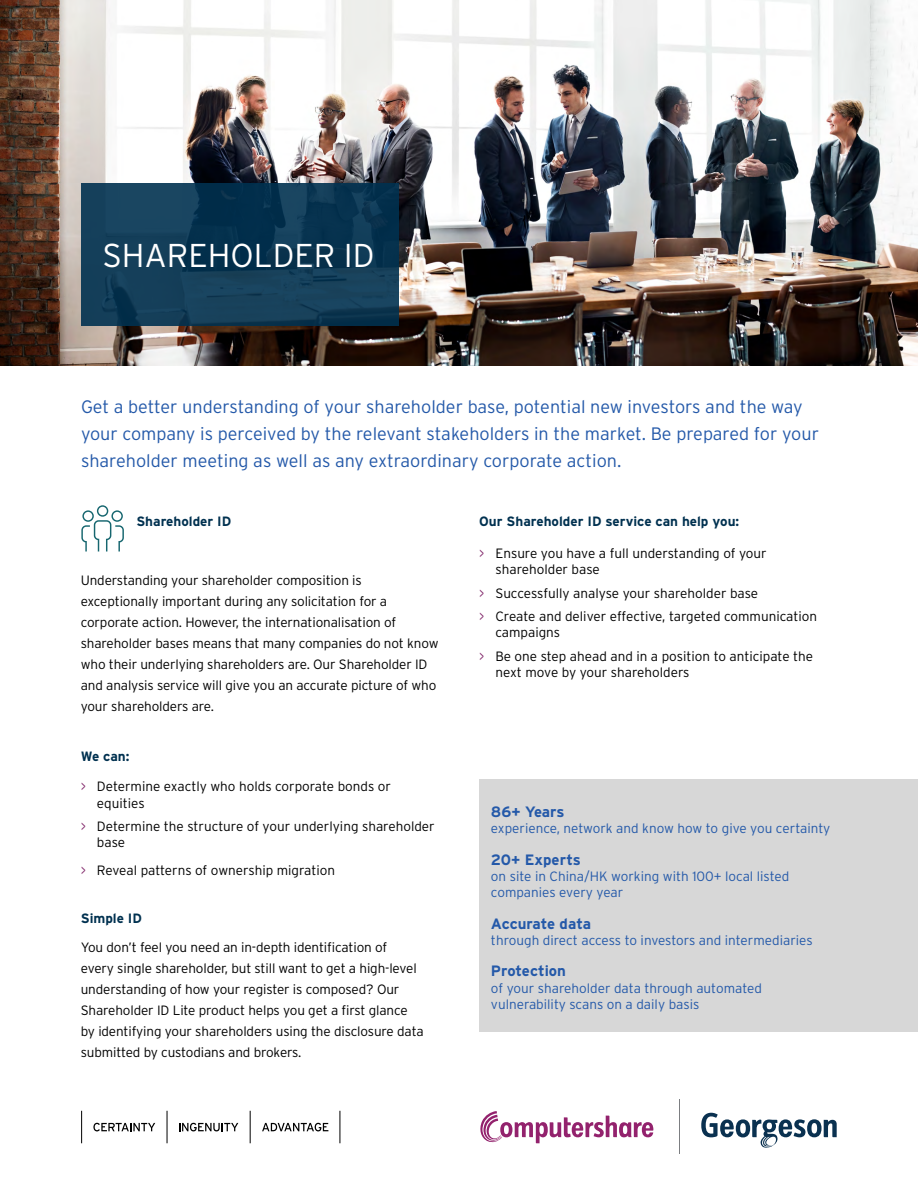
<style>
.page{position:relative;width:918px;height:1188px;background:#fff}
.page>*{position:absolute;margin:0;border:0;box-sizing:border-box;transform-origin:0 0}
.t1{font:300 33px "Interstate";color:#fff}
.t2{font:300 18px/27px "Interstate";color:#2459a9}
.t3{font:700 15px "Interstate";color:#2459a9}
.t4{font:300 13.5px/21px "Interstate";letter-spacing:-.01em;color:#000}
.t5{font:300 13.5px/16.2px "Interstate";color:#2459a9}
.t6{font:700 13.5px "Interstate";color:#003150}
.s1{color:#82286b}
</style>
<div class="page">
<div style="left:479px;top:780px;width:439px;height:252px;background:#d7d7d7"></div>
<img style="left:0;top:0;width:918px;height:366px">
<svg style="left:81px;top:183px;width:318px;height:142px;background:#0f3a55"></svg>
<svg style="left:93px;top:1123px;width:62px;height:8px"></svg>
<svg style="left:179px;top:1123px;width:59px;height:8px"></svg>
<svg style="left:262px;top:1123px;width:66px;height:8px"></svg>
<hr style="left:340px;top:1111px;width:1px;height:32px;background:#000">
<hr style="left:250px;top:1111px;width:1px;height:32px;background:#000">
<hr style="left:167px;top:1111px;width:1px;height:32px;background:#000">
<hr style="left:81px;top:1111px;width:1px;height:32px;background:#000">
<svg style="left:81px;top:505px;width:43px;height:46px"></svg>
<svg style="left:701px;top:1113px;width:136px;height:35px"></svg>
<svg style="left:480px;top:1111px;width:173px;height:32px"></svg>
<hr style="left:679px;top:1099px;width:1px;height:54px;background:#7c7e81">
<h1 class="t1" style="left:102px;top:237px;width:274px">SHAREHOLDER ID</h1>
<p class="t2" style="left:81px;top:393px;width:740px">Get a better understanding of your shareholder base, potential new investors and the way your company is perceived by the relevant stakeholders in the market. Be prepared for your shareholder meeting as well as any extraordinary corporate action.</p>
<p class="t6" style="left:136px;top:514px;width:97px">Shareholder ID</p>
<p class="t4" style="left:81px;top:569px;width:359px">Understanding your shareholder composition is exceptionally important during any solicitation for a corporate action. However, the internationalisation of shareholder bases means that many companies do not know who their underlying shareholders are. Our Shareholder ID and analysis service will give you an accurate picture of who your shareholders are.</p>
<p class="t6" style="left:81px;top:748px;width:50px">We can:</p>
<p class="t4" style="left:97px;top:778px;width:296px;line-height:16.5px;text-indent:-16px"><span class="s1">&gt;</span> Determine exactly who holds corporate bonds or equities</p>
<p class="t4" style="left:97px;top:818px;width:339px;line-height:16.5px;text-indent:-16px"><span class="s1">&gt;</span> Determine the structure of your underlying shareholder base</p>
<p class="t4" style="left:81px;top:860px;width:256px"><span class="s1">&gt;</span> Reveal patterns of ownership migration</p>
<p class="t6" style="left:81px;top:911px;width:63px">Simple ID</p>
<p class="t4" style="left:81px;top:937px;width:344px">You don’t feel you need an in-depth identification of every single shareholder, but still want to get a high-level understanding of how your register is composed? Our Shareholder ID Lite product helps you get a first glance by identifying your shareholders using the disclosure data submitted by custodians and brokers.</p>
<p class="t6" style="left:479px;top:514px;width:261px">Our Shareholder ID service can help you:</p>
<p class="t4" style="left:495px;top:545px;width:273px;line-height:16.5px;text-indent:-16px"><span class="s1">&gt;</span> Ensure you have a full understanding of your shareholder base</p>
<p class="t4" style="left:479px;top:581px;width:339px;line-height:23.2px"><span class="s1">&gt;</span> Successfully analyse your shareholder base<br><span class="s1">&gt;</span> Create and deliver effective, targeted communication</p>
<p class="t4" style="left:479px;top:621px;width:335px;line-height:23.2px;text-indent:16px">campaigns<br><span class="s1">&gt;</span> Be one step ahead and in a position to anticipate the</p>
<p class="t4" style="left:495px;top:662px;width:196px">next move by your shareholders</p>
<p class="t3" style="left:491px;top:804px;width:75px">86+ Years</p>
<p class="t5" style="left:491px;top:820px;width:341px">experience, network and know how to give you certainty</p>
<p class="t3" style="left:491px;top:851px;width:91px">20+ Experts</p>
<p class="t5" style="left:491px;top:868px;width:300px">on site in China/HK working with 100+ local listed companies every year</p>
<p class="t3" style="left:491px;top:915px;width:102px">Accurate data</p>
<p class="t5" style="left:491px;top:932px;width:323px">through direct access to investors and intermediaries</p>
<p class="t3" style="left:491px;top:963px;width:77px">Protection</p>
<p class="t5" style="left:491px;top:980px;width:272px">of your shareholder data through automated vulnerability scans on a daily basis</p>
</div>
